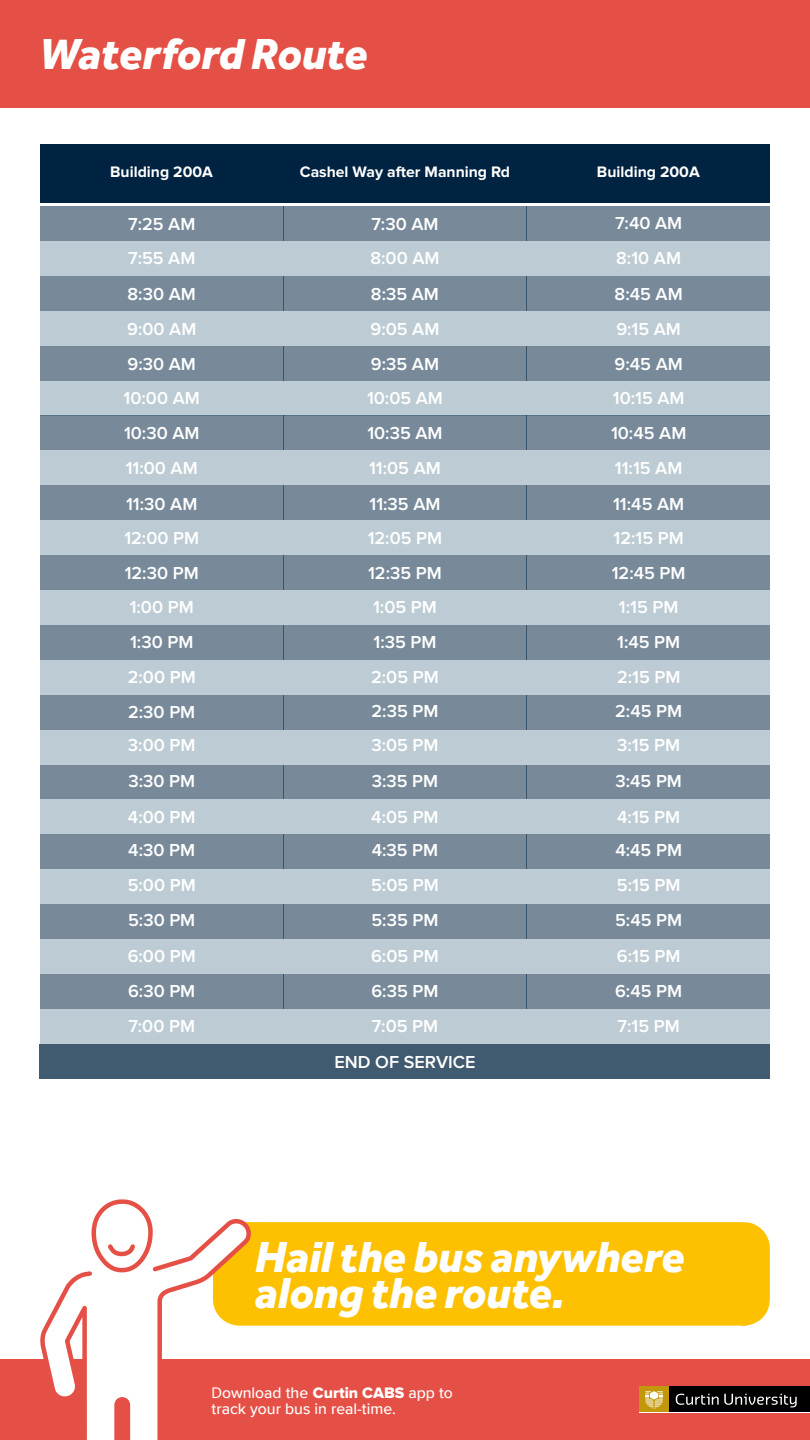
<style>
.page{position:relative;width:810px;height:1440px;background:#fff}
.page>*{position:absolute;margin:0;border:0;box-sizing:border-box;transform-origin:0 0}
.t1{font:italic 800 45px/36px "Effra";color:#fff}
.t2{font:600 18px/34.5px "Proxima Nova";color:#fff}
.t3{font:500 15.75px/15.8px "Proxima Nova";color:#fff}
.t4{font:700 15.75px "Proxima Nova";color:#fff}
.s1{font-family:"Myriad Pro";font-weight:400}
.s2{font-family:"Proxima Nova Extrabld";font-weight:400}
</style>
<div class="page">
<div style="left:40px;top:206px;width:243px;height:35px;background:#788a9a"></div>
<div style="left:283px;top:206px;width:244px;height:35px;background:#788a9a"></div>
<div style="left:527px;top:206px;width:243px;height:35px;background:#788a9a"></div>
<div style="left:40px;top:241px;width:243px;height:35px;background:#bdccd4"></div>
<div style="left:283px;top:241px;width:244px;height:35px;background:#bdccd4"></div>
<div style="left:527px;top:241px;width:243px;height:35px;background:#bdccd4"></div>
<div style="left:40px;top:276px;width:243px;height:35px;background:#788a9a"></div>
<div style="left:283px;top:276px;width:244px;height:35px;background:#788a9a"></div>
<div style="left:527px;top:276px;width:243px;height:35px;background:#788a9a"></div>
<div style="left:40px;top:311px;width:243px;height:35px;background:#bdccd4"></div>
<div style="left:283px;top:311px;width:244px;height:35px;background:#bdccd4"></div>
<div style="left:527px;top:311px;width:243px;height:35px;background:#bdccd4"></div>
<div style="left:40px;top:346px;width:243px;height:35px;background:#788a9a"></div>
<div style="left:283px;top:346px;width:244px;height:35px;background:#788a9a"></div>
<div style="left:527px;top:346px;width:243px;height:35px;background:#788a9a"></div>
<div style="left:40px;top:381px;width:243px;height:35px;background:#bdccd4"></div>
<div style="left:283px;top:381px;width:244px;height:35px;background:#bdccd4"></div>
<div style="left:527px;top:381px;width:243px;height:35px;background:#bdccd4"></div>
<div style="left:40px;top:416px;width:243px;height:34px;background:#788a9a"></div>
<div style="left:283px;top:416px;width:244px;height:34px;background:#788a9a"></div>
<div style="left:527px;top:416px;width:243px;height:34px;background:#788a9a"></div>
<div style="left:40px;top:450px;width:243px;height:35px;background:#bdccd4"></div>
<div style="left:283px;top:450px;width:244px;height:35px;background:#bdccd4"></div>
<div style="left:527px;top:450px;width:243px;height:35px;background:#bdccd4"></div>
<div style="left:40px;top:485px;width:243px;height:35px;background:#788a9a"></div>
<div style="left:283px;top:485px;width:244px;height:35px;background:#788a9a"></div>
<div style="left:527px;top:485px;width:243px;height:35px;background:#788a9a"></div>
<div style="left:40px;top:520px;width:243px;height:35px;background:#bdccd4"></div>
<div style="left:283px;top:520px;width:244px;height:35px;background:#bdccd4"></div>
<div style="left:527px;top:520px;width:243px;height:35px;background:#bdccd4"></div>
<div style="left:40px;top:555px;width:243px;height:35px;background:#788a9a"></div>
<div style="left:283px;top:555px;width:244px;height:35px;background:#788a9a"></div>
<div style="left:527px;top:555px;width:243px;height:35px;background:#788a9a"></div>
<div style="left:40px;top:590px;width:243px;height:35px;background:#bdccd4"></div>
<div style="left:283px;top:590px;width:244px;height:35px;background:#bdccd4"></div>
<div style="left:527px;top:590px;width:243px;height:35px;background:#bdccd4"></div>
<div style="left:40px;top:625px;width:243px;height:35px;background:#788a9a"></div>
<div style="left:283px;top:625px;width:244px;height:35px;background:#788a9a"></div>
<div style="left:527px;top:625px;width:243px;height:35px;background:#788a9a"></div>
<div style="left:40px;top:660px;width:243px;height:35px;background:#bdccd4"></div>
<div style="left:283px;top:660px;width:244px;height:35px;background:#bdccd4"></div>
<div style="left:527px;top:660px;width:243px;height:35px;background:#bdccd4"></div>
<div style="left:40px;top:695px;width:243px;height:35px;background:#788a9a"></div>
<div style="left:283px;top:695px;width:244px;height:35px;background:#788a9a"></div>
<div style="left:527px;top:695px;width:243px;height:35px;background:#788a9a"></div>
<div style="left:40px;top:730px;width:243px;height:35px;background:#bdccd4"></div>
<div style="left:283px;top:730px;width:244px;height:35px;background:#bdccd4"></div>
<div style="left:527px;top:730px;width:243px;height:35px;background:#bdccd4"></div>
<div style="left:40px;top:765px;width:243px;height:35px;background:#788a9a"></div>
<div style="left:283px;top:765px;width:244px;height:35px;background:#788a9a"></div>
<div style="left:527px;top:765px;width:243px;height:35px;background:#788a9a"></div>
<div style="left:40px;top:800px;width:243px;height:34px;background:#bdccd4"></div>
<div style="left:283px;top:800px;width:244px;height:34px;background:#bdccd4"></div>
<div style="left:527px;top:800px;width:243px;height:34px;background:#bdccd4"></div>
<div style="left:40px;top:834px;width:243px;height:35px;background:#788a9a"></div>
<div style="left:283px;top:834px;width:244px;height:35px;background:#788a9a"></div>
<div style="left:527px;top:834px;width:243px;height:35px;background:#788a9a"></div>
<div style="left:40px;top:869px;width:243px;height:35px;background:#bdccd4"></div>
<div style="left:283px;top:869px;width:244px;height:35px;background:#bdccd4"></div>
<div style="left:527px;top:869px;width:243px;height:35px;background:#bdccd4"></div>
<div style="left:40px;top:904px;width:243px;height:35px;background:#788a9a"></div>
<div style="left:283px;top:904px;width:244px;height:35px;background:#788a9a"></div>
<div style="left:527px;top:904px;width:243px;height:35px;background:#788a9a"></div>
<div style="left:40px;top:939px;width:243px;height:35px;background:#bdccd4"></div>
<div style="left:283px;top:939px;width:244px;height:35px;background:#bdccd4"></div>
<div style="left:527px;top:939px;width:243px;height:35px;background:#bdccd4"></div>
<div style="left:40px;top:974px;width:243px;height:35px;background:#788a9a"></div>
<div style="left:283px;top:974px;width:244px;height:35px;background:#788a9a"></div>
<div style="left:527px;top:974px;width:243px;height:35px;background:#788a9a"></div>
<div style="left:40px;top:1009px;width:243px;height:35px;background:#bdccd4"></div>
<div style="left:283px;top:1009px;width:244px;height:35px;background:#bdccd4"></div>
<div style="left:527px;top:1009px;width:243px;height:35px;background:#bdccd4"></div>
<div style="left:40px;top:1044px;width:730px;height:35px;background:#405a70"></div>
<div style="left:252px;top:1222px;width:518px;height:104px;background:#fdc101"></div>
<div style="left:0;top:0;width:810px;height:108px;background:#e55046"></div>
<div style="left:1px;top:1359px;width:809px;height:81px;background:#e55046"></div>
<div style="left:639px;top:1386px;width:171px;height:27px;background:#000"></div>
<div style="left:640px;top:1387px;width:29px;height:25px;background:#c29709"></div>
<svg style="left:645px;top:1391px;width:18px;height:18px"></svg>
<svg style="left:676px;top:1394px;width:121px;height:13px"></svg>
<svg style="left:39px;top:202px;width:213px;height:1238px"></svg>
<svg style="left:106px;top:1242px;width:31px;height:16px"></svg>
<div style="left:40px;top:144px;width:243px;height:58px;background:#002341"></div>
<div style="left:283px;top:144px;width:244px;height:58px;background:#002341"></div>
<div style="left:527px;top:144px;width:243px;height:58px;background:#002341"></div>
<h1 class="t1" style="left:39px;top:35px;width:330px">Waterford Route</h1>
<p class="t4" style="left:110px;top:163px;width:104px">Building 200A</p>
<p class="t4" style="left:300px;top:163px;width:212px">Cashel Way after Manning Rd</p>
<p class="t4" style="left:597px;top:163px;width:104px">Building 200A</p>
<p class="t2" style="left:124px;top:207px;width:78px;line-height:34.9px">7:25 AM<br>7:55 AM<br>8:30 AM<br>9:00 AM<br>9:30 AM<br>10:00 AM<br>10:30 AM<br>11:00 AM</p>
<p class="t2" style="left:124px;top:487px;width:76px;text-align:center">11:30 AM<br>12:00 PM<br>12:30 PM<br>1:00 PM<br>1:30 PM<br>2:00 PM<br>2:30 PM<br>3:00 PM</p>
<p class="t2" style="left:128px;top:764px;width:70px;line-height:35px;text-align:justify">3:30 PM 4:00 PM 4:30 PM 5:00 PM 5:30 PM 6:00 PM 6:30 PM 7:00 PM</p>
<p class="t2" style="left:370px;top:208px;width:71px;line-height:34.1px">7:30 AM<br>8:00 AM</p>
<p class="t2" style="left:367px;top:277px;width:77px">8:35 AM<br>9:05 AM<br>9:35 AM<br>10:05 AM<br>10:35 AM<br>11:05 AM</p>
<p class="t2" style="left:368px;top:487px;width:76px;text-align:center">11:35 AM<br>12:05 PM<br>12:35 PM<br>1:05 PM<br>1:35 PM<br>2:05 PM<br>2:35 PM<br>3:05 PM</p>
<p class="t2" style="left:371px;top:764px;width:69px;line-height:35px;text-align:justify">3:35 PM 4:05 PM 4:35 PM 5:05 PM 5:35 PM 6:05 PM 6:35 PM 7:05 PM</p>
<p class="t2" style="left:335px;top:1045px;width:142px">END OF SERVICE</p>
<p class="t2" style="left:615px;top:206px;width:69px">7:40 AM</p>
<p class="t2" style="left:611px;top:241px;width:77px;line-height:34.9px">8:10 AM<br>8:45 AM<br>9:15 AM<br>9:45 AM<br>10:15 AM<br>10:45 AM<br>11:15 AM</p>
<p class="t2" style="left:612px;top:487px;width:75px;text-align:center">11:45 AM<br>12:15 PM<br>12:45 PM<br>1:15 PM<br>1:45 PM<br>2:15 PM<br>2:45 PM<br>3:15 PM</p>
<p class="t2" style="left:615px;top:764px;width:69px;line-height:35px;text-align:justify">3:45 PM 4:15 PM 4:45 PM 5:15 PM 5:45 PM 6:15 PM 6:45 PM 7:15 PM</p>
<h1 class="t1" style="left:254px;top:1238px;width:432px">Hail the bus anywhere along the route.</h1>
<p class="t3" style="left:212px;top:1386px;width:243px"><span class="s1">D</span>ownload the <span class="s2">Curtin CABS</span> app to track your bus in real-time.</p>
</div>
